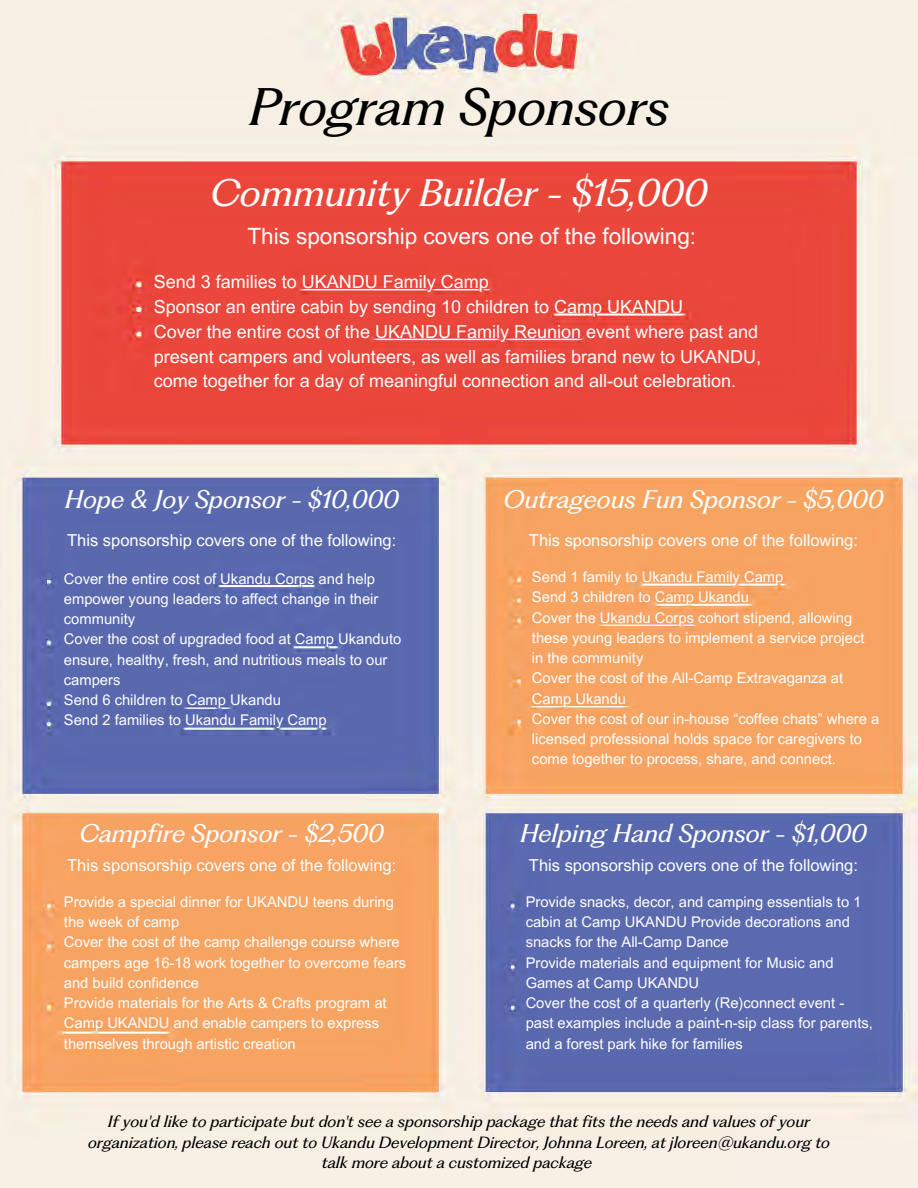
<style>
.page{position:relative;width:918px;height:1188px;background:#fff}
.page>*{position:absolute;margin:0;border:0;box-sizing:border-box;transform-origin:0 0}
.t1{font:italic 48.75px "PP Fragment Glare";color:#000}
.t2{font:italic 35.55px "PP Fragment Glare";color:#fff}
.t3{font:italic 23.55px "PP Fragment Glare";color:#fff}
.t4{font:22.5px "Arial MT Pro";color:#fff}
.t5{font:18px/24.8px "Arial MT Pro";color:#fff}
.t6{font:16.5px "Arial MT Pro";color:#fff}
.t7{font:italic 15px/20.2px "PP Fragment Glare";color:#000;text-align:center}
.t8{font:14.7px/20.2px "Arial MT Pro";color:#fff}
</style>
<div class="page">
<img style="left:0;top:0;width:918px;height:1188px">
<h3 class="t1" style="left:249px;top:76px;width:422px">Program Sponsors</h3>
<h3 class="t2" style="left:211px;top:170px;width:498px">Community Builder - $15,000</h3>
<h4 class="t4" style="left:247px;top:228px;width:450px">This sponsorship covers one of the following:</h4>
<p class="t5" style="left:154px;top:272px;width:337px">Send 3 families to UKANDU Family Camp</p>
<p class="t5" style="left:154px;top:297px;width:531px">Sponsor an entire cabin by sending 10 children to Camp UKANDU</p>
<p class="t5" style="left:154px;top:321px;width:606px">Cover the entire cost of the UKANDU Family Reunion event where past and</p>
<p class="t5" style="left:154px;top:346px;width:609px">present campers and volunteers, as well as families brand new to UKANDU, come together for a day of meaningful connection and all-out celebration.</p>
<p class="t3" style="left:65px;top:484px;width:335px">Hope &amp; Joy Sponsor - $10,000</p>
<p class="t6" style="left:67px;top:534px;width:331px">This sponsorship covers one of the following:</p>
<p class="t3" style="left:504px;top:484px;width:381px">Outrageous Fun Sponsor - $5,000</p>
<p class="t6" style="left:529px;top:534px;width:331px">This sponsorship covers one of the following:</p>
<h1 class="t8" style="left:64px;top:570px;width:313px">Cover the entire cost of Ukandu Corps and help</h1>
<h2 class="t8" style="left:64px;top:590px;width:339px">empower young leaders to affect change in their community<br>Cover the cost of upgraded food at Camp Ukanduto</h2>
<h3 class="t8" style="left:64px;top:651px;width:325px">ensure, healthy, fresh, and nutritious meals to our campers<br>Send 6 children to Camp Ukandu</h3>
<p class="t8" style="left:64px;top:712px;width:264px">Send 2 families to Ukandu Family Camp</p>
<p class="t8" style="left:532px;top:569px;width:253px">Send 1 family to Ukandu Family Camp</p>
<p class="t8" style="left:532px;top:589px;width:218px">Send 3 children to Camp Ukandu</p>
<p class="t8" style="left:532px;top:609px;width:322px">Cover the Ukandu Corps cohort stipend, allowing</p>
<p class="t8" style="left:532px;top:629px;width:334px">these young leaders to implement a service project in the community<br>Cover the cost of the All-Camp Extravaganza at</p>
<h3 class="t8" style="left:532px;top:690px;width:349px">Camp Ukandu<br>Cover the cost of our in-house “coffee chats” where a</h3>
<h4 class="t8" style="left:532px;top:731px;width:332px">licensed professional holds space for caregivers to come together to process, share, and connect.</h4>
<p class="t3" style="left:80px;top:818px;width:306px">Campfire Sponsor - $2,500</p>
<p class="t6" style="left:67px;top:859px;width:331px">This sponsorship covers one of the following:</p>
<h3 class="t3" style="left:520px;top:818px;width:348px">Helping Hand Sponsor - $1,000</h3>
<p class="t6" style="left:529px;top:859px;width:331px">This sponsorship covers one of the following:</p>
<p class="t8" style="left:64px;top:893px;width:332px">Provide a special dinner for UKANDU teens during the week of camp</p>
<h3 class="t8" style="left:64px;top:934px;width:344px">Cover the cost of the camp challenge course where campers age 16-18 work together to overcome fears and build confidence</h3>
<h4 class="t8" style="left:64px;top:995px;width:324px">Provide materials for the Arts &amp; Crafts program at</h4>
<p class="t8" style="left:64px;top:1015px;width:317px">Camp UKANDU and enable campers to express themselves through artistic creation</p>
<p class="t8" style="left:526px;top:893px;width:349px">Provide snacks, decor, and camping essentials to 1 cabin at Camp UKANDU Provide decorations and snacks for the All-Camp Dance<br>Provide materials and equipment for Music and Games at Camp UKANDU<br>Cover the cost of a quarterly (Re)connect event - past examples include a paint-n-sip class for parents, and a forest park hike for families</p>
<p class="t7" style="left:88px;top:1112px;width:743px">If you'd like to participate but don't see a sponsorship package that fits the needs and values of your organization, please reach out to Ukandu Development Director, Johnna Loreen, at jloreen@ukandu.org to talk more about a customized package</p>
</div>
